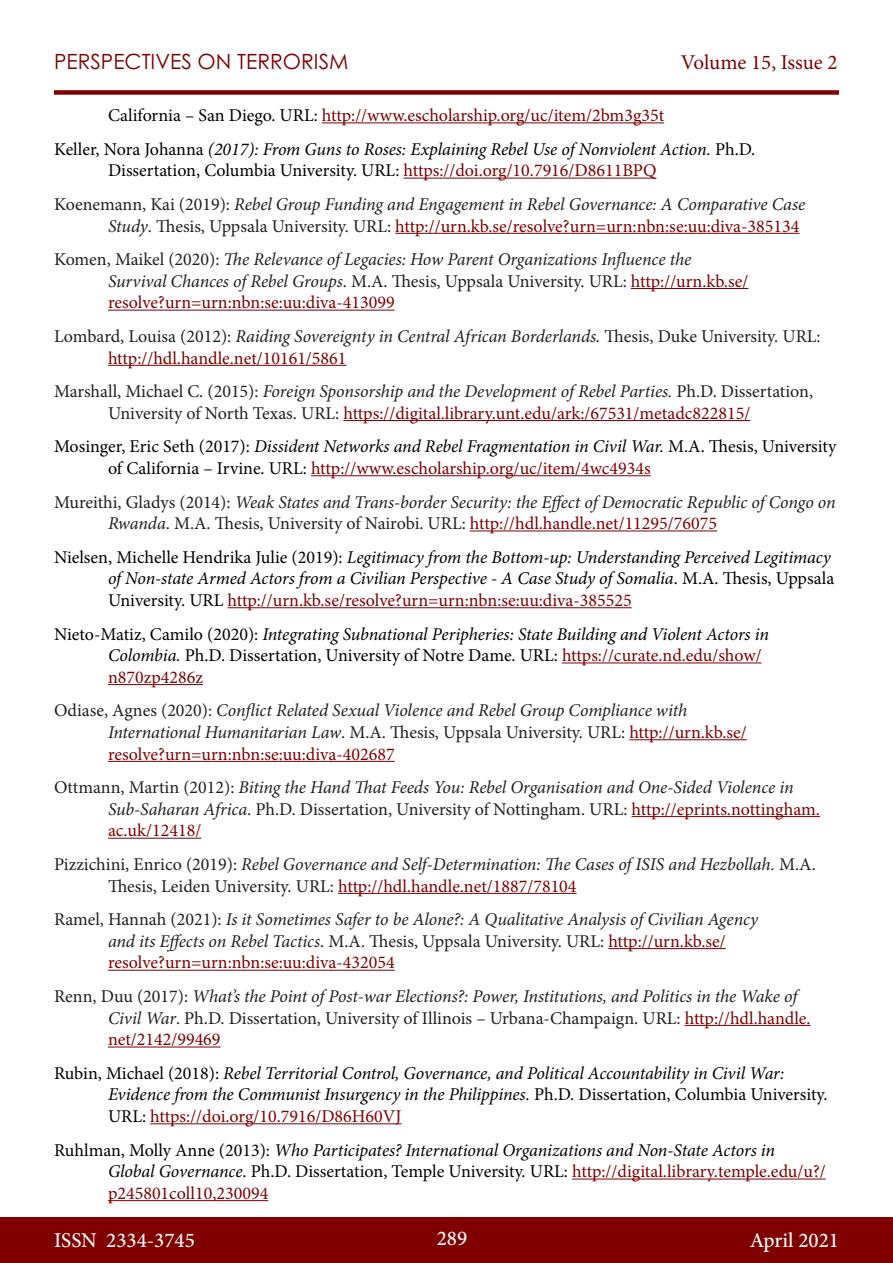
<style>
.page{position:relative;width:893px;height:1263px;background:#fff}
.page>*{position:absolute;margin:0;border:0;box-sizing:border-box;transform-origin:0 0}
.t1{font:500 21px "Minion Pro";color:#fff}
.t2{font:21px "Century Gothic Pro";color:#800000}
.t3{font:21px "Minion Pro";letter-spacing:-.005em;color:#800000}
.t4{font:italic 18px/21.6px "Minion Pro";letter-spacing:-.01em;color:#231f20}
.t5{font:italic 18px/21.6px "Minion Pro";letter-spacing:-.01em;color:#000}
.t6{font:18px/21.6px "Minion Pro";color:#231f20}
.t7{font:18px/21.6px "Minion Pro";color:#000}
.t8{font:18px "Minion Pro";color:#800000}
.s1{color:#000}
.s2{font-style:normal}
.s3{font-style:normal;color:#800000}
.s4{font-style:italic}
.s5{color:#800000}
</style>
<div class="page">
<div style="left:0;top:1217px;width:893px;height:46px;background:#800000"></div>
<div style="left:54px;top:90px;width:785px;height:5px;background:#800000"></div>
<hr style="left:322px;top:122px;width:342px;height:1px;background:#800000">
<hr style="left:404px;top:178px;width:252px;height:1px;background:#800000">
<hr style="left:395px;top:233px;width:404px;height:1px;background:#800000">
<hr style="left:631px;top:288px;width:117px;height:1px;background:#800000">
<hr style="left:108px;top:310px;width:287px;height:1px;background:#800000">
<hr style="left:108px;top:365px;width:238px;height:1px;background:#800000">
<hr style="left:343px;top:420px;width:407px;height:1px;background:#800000">
<hr style="left:311px;top:475px;width:340px;height:1px;background:#800000">
<hr style="left:470px;top:530px;width:247px;height:1px;background:#800000">
<hr style="left:228px;top:607px;width:404px;height:1px;background:#800000">
<hr style="left:562px;top:662px;width:200px;height:1px;background:#800000">
<hr style="left:108px;top:684px;width:95px;height:1px;background:#800000">
<hr style="left:629px;top:739px;width:118px;height:1px;background:#800000">
<hr style="left:108px;top:761px;width:287px;height:1px;background:#800000">
<hr style="left:631px;top:816px;width:189px;height:1px;background:#800000">
<hr style="left:108px;top:838px;width:93px;height:1px;background:#800000">
<hr style="left:338px;top:893px;width:239px;height:1px;background:#800000">
<hr style="left:608px;top:948px;width:118px;height:1px;background:#800000">
<hr style="left:108px;top:970px;width:287px;height:1px;background:#800000">
<hr style="left:685px;top:1025px;width:126px;height:1px;background:#800000">
<hr style="left:108px;top:1046px;width:113px;height:1px;background:#800000">
<hr style="left:150px;top:1123px;width:251px;height:1px;background:#800000">
<hr style="left:572px;top:1178px;width:254px;height:1px;background:#800000">
<hr style="left:108px;top:1200px;width:160px;height:1px;background:#800000">
<p class="t2" style="left:54px;top:49px;width:296px">PERSPECTIVES ON TERRORISM</p>
<p class="t3" style="left:681px;top:48px;width:158px">Volume 15, Issue 2</p>
<p class="t8" style="left:108px;top:103px;width:558px"><span class="s1">California – San Diego. URL:</span> http://www.escholarship.org/uc/item/2bm3g35t</p>
<p class="t5" style="left:108px;top:138px;width:649px;text-indent:-54px"><span class="s2">Keller, Nora Johanna</span> (2017): From Guns to Roses: Explaining Rebel Use of Nonviolent Action. <span class="s2">Ph.D.<br>Dissertation, Columbia University. URL:</span> <span class="s3">https://doi.org/10.7916/D8611BPQ</span></p>
<p class="t4" style="left:108px;top:193px;width:699px;text-indent:-54px"><span class="s2">Koenemann, Kai (2019):</span> Rebel Group Funding and Engagement in Rebel Governance: A Comparative Case<br>Study<span class="s2">. Thesis, Uppsala University. URL:</span> <span class="s3">http://urn.kb.se/resolve?urn=urn:nbn:se:uu:diva-385134</span></p>
<p class="t4" style="left:108px;top:249px;width:642px;text-indent:-54px"><span class="s2">Komen, Maikel (2020):</span> The Relevance of Legacies: How Parent Organizations Influence the<br>Survival Chances of Rebel Groups<span class="s2">. M.A. Thesis, Uppsala University. URL:</span> <span class="s3">http://urn.kb.se/ resolve?urn=urn:nbn:se:uu:diva-413099</span></p>
<p class="t6" style="left:108px;top:325px;width:714px;text-indent:-54px">Lombard, Louisa (2012): <span class="s4">Raiding Sovereignty in Central African Borderlands.</span> Thesis, Duke University. URL: <span class="s5">http://hdl.handle.net/10161/5861</span></p>
<p class="t6" style="left:54px;top:381px;width:761px;text-align:center">Marshall, Michael C. (2015): <span class="s4">Foreign Sponsorship and the Development of Rebel Parties.</span> Ph.D. Dissertation,<br>University of North Texas. URL: <span class="s5">https://digital.library.unt.edu/ark:/67531/metadc822815/</span></p>
<p class="t7" style="left:108px;top:436px;width:730px;text-indent:-54px">Mosinger, Eric Seth (2017): <span class="s4">Dissident Networks and Rebel Fragmentation in Civil War.</span> M.A. Thesis, University of California – Irvine. URL: <span class="s5">http://www.escholarship.org/uc/item/4wc4934s</span></p>
<p class="t4" style="left:108px;top:491px;width:729px;text-indent:-54px"><span class="s2">Mureithi, Gladys (2014):</span> Weak States and Trans-border Security: the Effect of Democratic Republic of Congo on<br>Rwanda<span class="s2">. M.A. Thesis, University of Nairobi. URL:</span> <span class="s3">http://hdl.handle.net/11295/76075</span></p>
<p class="t5" style="left:108px;top:546px;width:728px;text-indent:-54px"><span class="s2">Nielsen, Michelle Hendrika Julie (2019):</span> Legitimacy from the Bottom-up: Understanding Perceived Legitimacy of Non-state Armed Actors from a Civilian Perspective - A Case Study of Somalia<span class="s2">. M.A. Thesis, Uppsala<br>University. URL</span> <span class="s3">http://urn.kb.se/resolve?urn=urn:nbn:se:uu:diva-385525</span></p>
<p class="t5" style="left:108px;top:623px;width:662px;text-indent:-54px"><span class="s2">Nieto-Matiz, Camilo (2020):</span> Integrating Subnational Peripheries: State Building and Violent Actors in<br>Colombia. <span class="s2">Ph.D. Dissertation, University of Notre Dame. URL:</span> <span class="s3">https://curate.nd.edu/show/ n870zp4286z</span></p>
<p class="t4" style="left:108px;top:700px;width:640px;text-indent:-54px"><span class="s2">Odiase, Agnes (2020):</span> Conflict Related Sexual Violence and Rebel Group Compliance with<br>International Humanitarian Law<span class="s2">. M.A. Thesis, Uppsala University. URL:</span> <span class="s3">http://urn.kb.se/ resolve?urn=urn:nbn:se:uu:diva-402687</span></p>
<p class="t4" style="left:108px;top:777px;width:713px;text-indent:-54px"><span class="s2">Ottmann, Martin (2012):</span> Biting the Hand That Feeds You: Rebel Organisation and One-Sided Violence in<br>Sub-Saharan Africa<span class="s2">. Ph.D. Dissertation, University of Nottingham. URL:</span> <span class="s3">http://eprints.nottingham. ac.uk/12418/</span></p>
<p class="t4" style="left:108px;top:853px;width:709px;text-indent:-54px"><span class="s2">Pizzichini, Enrico (2019):</span> Rebel Governance and Self-Determination: The Cases of ISIS and Hezbollah. <span class="s2">M.A.<br>Thesis, Leiden University. URL:</span> <span class="s3">http://hdl.handle.net/1887/78104</span></p>
<p class="t4" style="left:108px;top:909px;width:652px;text-indent:-54px"><span class="s2">Ramel, Hannah (2021):</span> Is it Sometimes Safer to be Alone?: A Qualitative Analysis of Civilian Agency and its Effects on Rebel Tactics<span class="s2">. M.A. Thesis, Uppsala University. URL:</span> <span class="s3">http://urn.kb.se/ resolve?urn=urn:nbn:se:uu:diva-432054</span></p>
<p class="t4" style="left:108px;top:985px;width:704px;text-indent:-54px"><span class="s2">Renn, Duu (2017):</span> What’s the Point of Post-war Elections?: Power, Institutions, and Politics in the Wake of<br>Civil War<span class="s2">. Ph.D. Dissertation, University of Illinois – Urbana-Champaign. URL:</span> <span class="s3">http://hdl.handle. net/2142/99469</span></p>
<p class="t5" style="left:108px;top:1062px;width:721px;text-indent:-54px"><span class="s2">Rubin, Michael (2018):</span> Rebel Territorial Control, Governance, and Political Accountability in Civil War:<br>Evidence from the Communist Insurgency in the Philippines. <span class="s2">Ph.D. Dissertation, Columbia University.<br>URL:</span> <span class="s3">https://doi.org/10.7916/D86H60VJ</span></p>
<p class="t5" style="left:108px;top:1139px;width:719px;text-indent:-54px"><span class="s2">Ruhlman, Molly Anne (2013):</span> Who Participates? International Organizations and Non-State Actors in<br>Global Governance<span class="s2">. Ph.D. Dissertation, Temple University. URL:</span> <span class="s3">http://digital.library.temple.edu/u?/ p245801coll10,230094</span></p>
<p class="t1" style="left:54px;top:1226px;width:142px">ISSN 2334-3745</p>
<p class="t1" style="left:437px;top:1224px;width:32px">289</p>
<p class="t1" style="left:750px;top:1226px;width:91px">April 2021</p>
</div>
